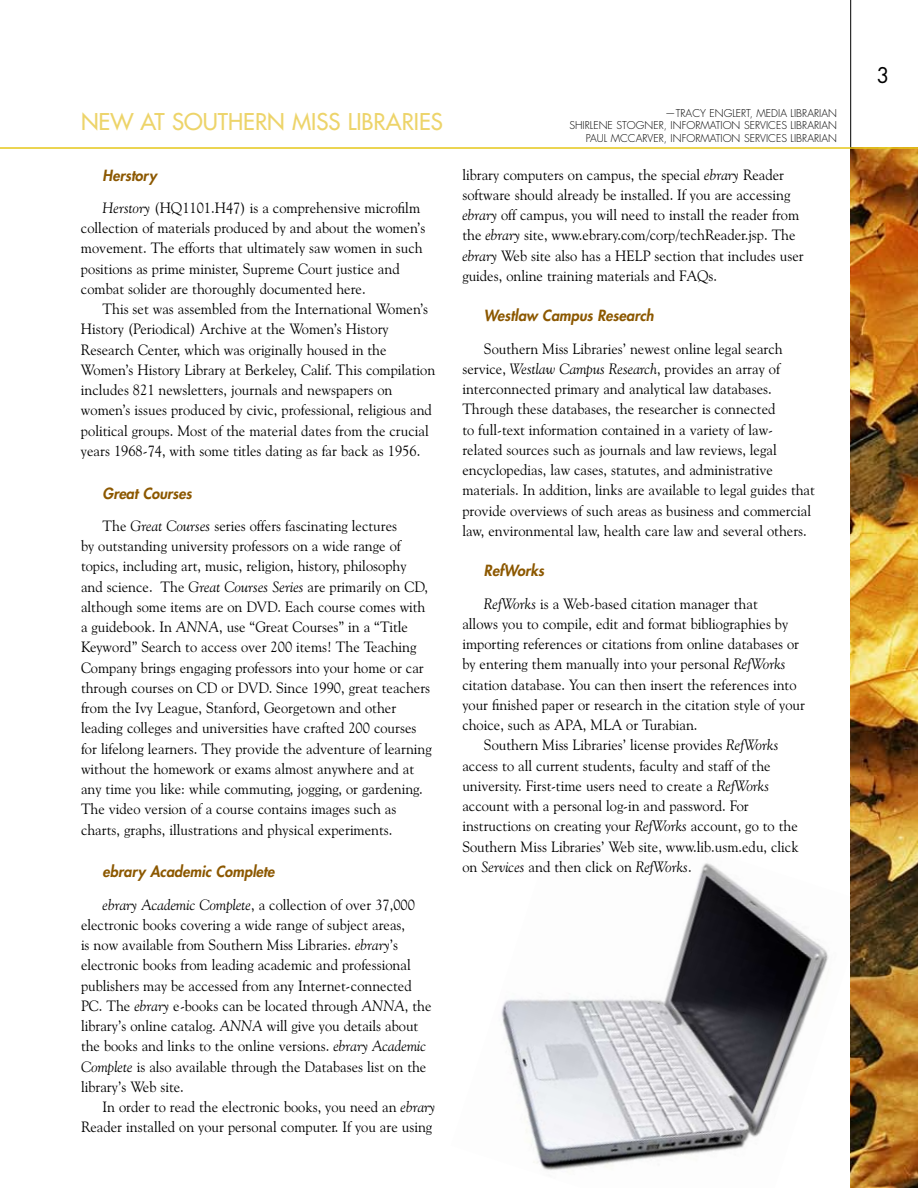
<style>
.page{position:relative;width:918px;height:1188px;background:#fff}
.page>*{position:absolute;margin:0;border:0;box-sizing:border-box;transform-origin:0 0}
.t1{font:500 22.5px "Futura Std";color:#edd46a}
.t2{font:21px "Futura Std";color:#000}
.t3{font:15px/20.2px "Goudy Old Style BT";color:#000}
.t4{font:italic 800 15px "Futura Std";color:#8c5800}
.t5{font:300 10.5px "Futura Std";color:#000}
.s1{font-style:italic}
</style>
<div class="page">
<img style="left:501px;top:863px;width:328px;height:308px">
<img style="left:850px;top:149px;width:68px;height:1039px">
<hr style="left:850px;top:0;width:1px;height:149px;background:#000">
<hr style="left:0;top:147px;width:918px;height:2px;background:#e6c719">
<h1 class="t1" style="left:81px;top:108px;width:363px">NEW AT SOUTHERN MISS LIBRARIES</h1>
<p class="t4" style="left:103px;top:166px;width:56px">Herstory</p>
<p class="t3" style="left:81px;top:197px;width:346px;text-indent:22px"><span class="s1">Herstory</span> (HQ1101.H47) is a comprehensive microfilm collection of materials produced by and about the women’s movement. The efforts that ultimately saw women in such positions as prime minister, Supreme Court justice and combat solider are thoroughly documented here.</p>
<p class="t3" style="left:81px;top:299px;width:356px;text-indent:22px">This set was assembled from the International Women’s History (Periodical) Archive at the Women’s History Research Center, which was originally housed in the Women’s History Library at Berkeley, Calif. This compilation includes 821 newsletters, journals and newspapers on women’s issues produced by civic, professional, religious and political groups. Most of the material dates from the crucial years 1968-74, with some titles dating as far back as 1956.</p>
<p class="t4" style="left:103px;top:484px;width:91px">Great Courses</p>
<p class="t3" style="left:81px;top:515px;width:352px;text-indent:22px">The <span class="s1">Great Courses</span> series offers fascinating lectures<br>by outstanding university professors on a wide range of topics, including art, music, religion, history, philosophy and science. The <span class="s1">Great Courses Series</span> are primarily on CD, although some items are on DVD. Each course comes with a guidebook. In <span class="s1">ANNA</span>, use “Great Courses” in a “Title Keyword” Search to access over 200 items! The Teaching Company brings engaging professors into your home or car through courses on CD or DVD. Since 1990, great teachers from the Ivy League, Stanford, Georgetown and other leading colleges and universities have crafted 200 courses for lifelong learners. They provide the adventure of learning without the homework or exams almost anywhere and at any time you like: while commuting, jogging, or gardening.<br>The video version of a course contains images such as charts, graphs, illustrations and physical experiments.</p>
<p class="t4" style="left:103px;top:862px;width:173px">ebrary Academic Complete</p>
<p class="t3" style="left:81px;top:894px;width:352px;text-indent:22px"><span class="s1">ebrary Academic Complete</span>, a collection of over 37,000 electronic books covering a wide range of subject areas,<br>is now available from Southern Miss Libraries. <span class="s1">ebrary</span>’s electronic books from leading academic and professional publishers may be accessed from any Internet-connected PC. The <span class="s1">ebrary</span> e-books can be located through <span class="s1">ANNA</span>, the library’s online catalog. <span class="s1">ANNA</span> will give you details about the books and links to the online versions. <span class="s1">ebrary Academic Complete</span> is also available through the Databases list on the library’s Web site.</p>
<p class="t3" style="left:81px;top:1097px;width:356px;text-align:right">In order to read the electronic books, you need an <span class="s1">ebrary<br></span>Reader installed on your personal computer. If you are using</p>
<p class="t5" style="left:665px;top:106px;width:53px">—TRACY ENG</p>
<p class="t5" style="left:732px;top:106px;width:68px">LERT, MEDIA LIBRARIAN</p>
<p class="t5" style="left:569px;top:119px;width:31px">SHIRLENE</p>
<p class="t5" style="left:616px;top:119px;width:14px">STOGNER</p>
<p class="t5" style="left:664px;top:119px;width:54px">, IN FORMATION</p>
<p class="t5" style="left:744px;top:119px;width:11px">SERVI</p>
<p class="t5" style="left:768px;top:119px;width:32px">CES LIBRARIAN</p>
<p class="t5" style="left:586px;top:132px;width:57px">PAUL McCARVER</p>
<p class="t5" style="left:664px;top:132px;width:54px">, IN FORMATION</p>
<p class="t5" style="left:744px;top:132px;width:11px">SERVI</p>
<p class="t5" style="left:768px;top:132px;width:32px">CES LIBRARIAN</p>
<p class="t3" style="left:462px;top:164px;width:343px">library computers on campus, the special <span class="s1">ebrary</span> Reader software should already be installed. If you are accessing <span class="s1">ebrary</span> off campus, you will need to install the reader from the <span class="s1">ebrary</span> site, www.ebrary.com/corp/techReader.jsp. The <span class="s1">ebrary</span> Web site also has a HELP section that includes user guides, online training materials and FAQs.</p>
<p class="t4" style="left:484px;top:306px;width:171px">Westlaw Campus Research</p>
<p class="t3" style="left:462px;top:338px;width:354px;text-indent:22px">Southern Miss Libraries’ newest online legal search service, <span class="s1">Westlaw Campus Research</span>, provides an array of interconnected primary and analytical law databases.<br>Through these databases, the researcher is connected<br>to full-text information contained in a variety of law&shy;related sources such as journals and law reviews, legal encyclopedias, law cases, statutes, and administrative materials. In addition, links are available to legal guides that provide overviews of such areas as business and commercial law, environmental law, health care law and several others.</p>
<p class="t4" style="left:484px;top:561px;width:62px">RefWorks</p>
<p class="t3" style="left:484px;top:593px;width:275px"><span class="s1">RefWorks</span> is a Web-based citation manager that</p>
<p class="t3" style="left:462px;top:613px;width:327px">allows you to compile, edit and format bibliographies by</p>
<p class="t3" style="left:462px;top:634px;width:338px">importing references or citations from online databases or</p>
<p class="t3" style="left:462px;top:654px;width:325px">by entering them manually into your personal <span class="s1">RefWorks</span></p>
<p class="t3" style="left:462px;top:674px;width:336px">citation database. You can then insert the references into</p>
<p class="t3" style="left:462px;top:694px;width:344px">your finished paper or research in the citation style of your</p>
<p class="t3" style="left:462px;top:715px;width:237px">choice, such as APA, MLA or Turabian.</p>
<p class="t3" style="left:484px;top:735px;width:296px">Southern Miss Libraries’ license provides <span class="s1">RefWorks</span></p>
<p class="t3" style="left:462px;top:755px;width:310px">access to all current students, faculty and staff of the</p>
<p class="t3" style="left:462px;top:775px;width:308px">university. First-time users need to create a <span class="s1">RefWorks</span></p>
<p class="t3" style="left:462px;top:796px;width:288px">account with a personal log-in and password. For</p>
<p class="t3" style="left:462px;top:816px;width:337px">instructions on creating your <span class="s1">RefWorks</span> account, go to the</p>
<p class="t3" style="left:462px;top:836px;width:338px">Southern Miss Libraries’ Web site, www.lib.usm.edu, click</p>
<p class="t3" style="left:462px;top:856px;width:231px">on <span class="s1">Services</span> and then click on <span class="s1">RefWorks</span>.</p>
<h2 class="t2" style="left:877px;top:62px;width:14px">3</h2>
</div>
